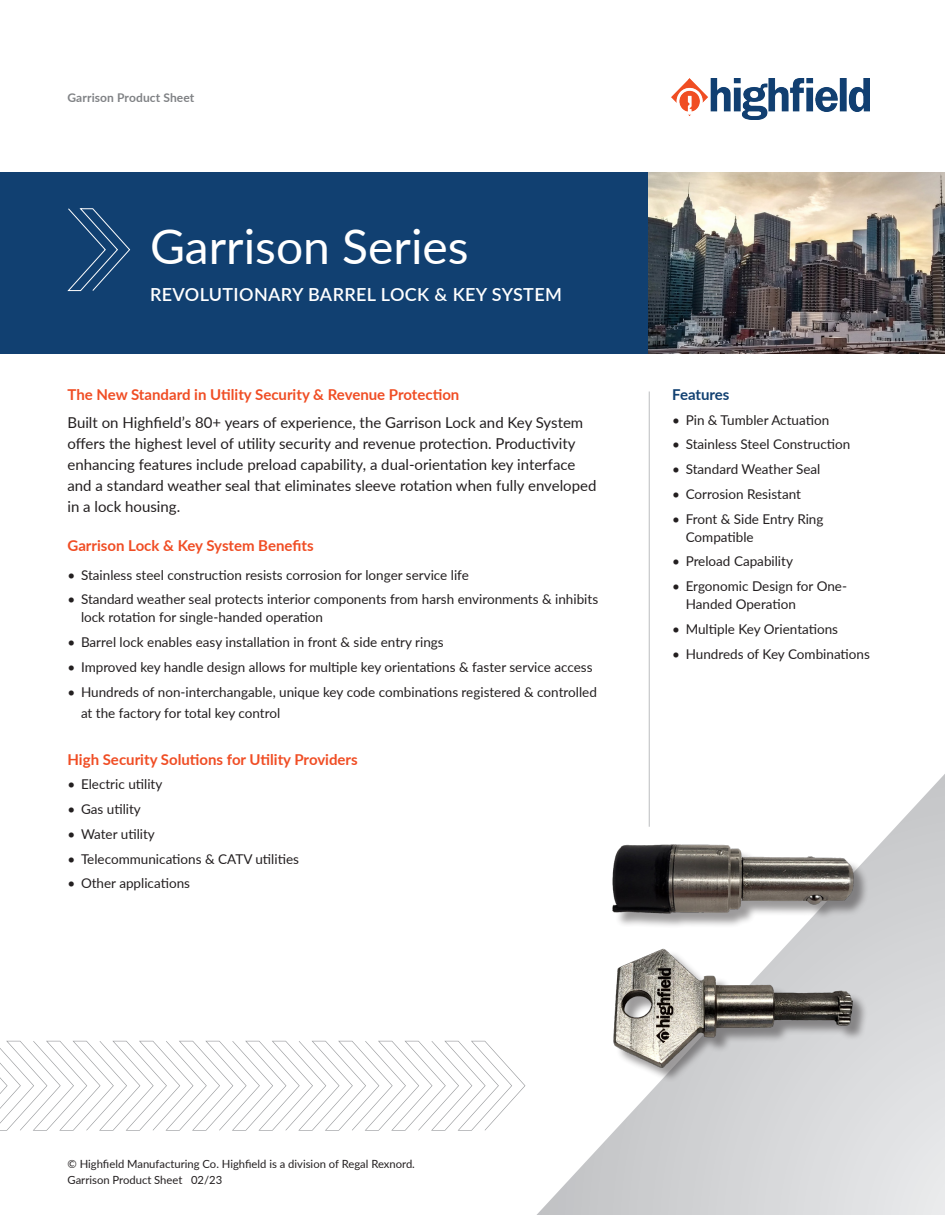
<style>
.page{position:relative;width:945px;height:1215px;background:#fff}
.page>*{position:absolute;margin:0;border:0;box-sizing:border-box;transform-origin:0 0}
.t1{font:48px "Lato";color:#fff}
.t2{font:600 18px "Lato";letter-spacing:.02em;color:#fff}
.t3{font:15px/21px "Lato";color:#231f20}
.t4{font:700 15px "Lato";color:#f04d24}
.t5{font:700 15px "Lato";color:#114071}
.t6{font:13.5px/18px "Lato";color:#231f20}
.t7{font:700 12px "Lato";letter-spacing:.01em;color:#808285}
.t8{font:11.25px/15.9px "Lato";color:#231f20}
</style>
<div class="page">
<div style="left:0;top:172px;width:650px;height:182px;background:#114071"></div>
<svg style="left:537px;top:773px;width:408px;height:442px"></svg>
<hr style="left:649px;top:392px;width:1px;height:435px;background:#bcbdc0">
<svg style="left:67px;top:208px;width:64px;height:84px"></svg>
<svg style="left:0;top:1041px;width:525px;height:90px"></svg>
<img style="left:671px;top:78px;width:199px;height:41px">
<div style="left:616px;top:951px;width:253px;height:131px;background:#231f20;opacity:.45"></div>
<img style="left:601px;top:943px;width:258px;height:132px">
<div style="left:615px;top:847px;width:254px;height:82px;background:#231f20;opacity:.45"></div>
<img style="left:601px;top:834px;width:258px;height:90px">
<img style="left:649px;top:172px;width:296px;height:182px">
<p class="t7" style="left:68px;top:89px;width:128px">Garrison Product Sheet</p>
<h1 class="t1" style="left:150px;top:213px;width:320px">Garrison Series</h1>
<h2 class="t2" style="left:150px;top:282px;width:413px">REVOLUTIONARY BARREL LOCK &amp; KEY SYSTEM</h2>
<p class="t4" style="left:68px;top:383px;width:393px">The New Standard in Utility Security &amp; Revenue Protection</p>
<p class="t3" style="left:68px;top:411px;width:530px">Built on Highfield’s 80+ years of experience, the Garrison Lock and Key System offers the highest level of utility security and revenue protection. Productivity enhancing features include preload capability, a dual-orientation key interface and a standard weather seal that eliminates sleeve rotation when fully enveloped in a lock housing.</p>
<p class="t4" style="left:68px;top:535px;width:248px">Garrison Lock &amp; Key System Benefits</p>
<p class="t6" style="left:68px;top:565px;width:403px">• Stainless steel construction resists corrosion for longer service life</p>
<p class="t6" style="left:81px;top:590px;width:519px;text-indent:-14px">• Standard weather seal protects interior components from harsh environments &amp; inhibits lock rotation for single-handed operation</p>
<p class="t6" style="left:68px;top:633px;width:378px">• Barrel lock enables easy installation in front &amp; side entry rings</p>
<p class="t6" style="left:68px;top:657px;width:527px">• Improved key handle design allows for multiple key orientations &amp; faster service access</p>
<p class="t6" style="left:81px;top:680px;width:517px;line-height:21.6px;text-indent:-14px">• Hundreds of non-interchangable, unique key code combinations registered &amp; controlled at the factory for total key control</p>
<p class="t4" style="left:68px;top:748px;width:292px">High Security Solutions for Utility Providers</p>
<p class="t6" style="left:68px;top:775px;width:96px">• Electric utility</p>
<p class="t6" style="left:68px;top:800px;width:75px">• Gas utility</p>
<p class="t6" style="left:68px;top:824px;width:89px">• Water utility</p>
<p class="t6" style="left:68px;top:849px;width:233px">• Telecommunications &amp; CATV utilities</p>
<p class="t6" style="left:68px;top:874px;width:124px">• Other applications</p>
<p class="t5" style="left:672px;top:383px;width:59px">Features</p>
<p class="t6" style="left:672px;top:410px;width:159px">• Pin &amp; Tumbler Actuation</p>
<p class="t6" style="left:672px;top:435px;width:180px">• Stainless Steel Construction</p>
<p class="t6" style="left:672px;top:460px;width:150px">• Standard Weather Seal</p>
<p class="t6" style="left:672px;top:484px;width:130px">• Corrosion Resistant</p>
<p class="t6" style="left:686px;top:509px;width:139px;text-indent:-14px">• Front &amp; Side Entry Ring<br>Compatible</p>
<p class="t6" style="left:672px;top:552px;width:122px">• Preload Capability</p>
<p class="t6" style="left:686px;top:577px;width:163px;text-indent:-14px">• Ergonomic Design for One-<br>Handed Operation</p>
<p class="t6" style="left:672px;top:619px;width:167px">• Multiple Key Orientations</p>
<p class="t6" style="left:672px;top:644px;width:199px">• Hundreds of Key Combinations</p>
<p class="t8" style="left:68px;top:1156px;width:349px">© Highfield Manufacturing Co. Highfield is a division of Regal Rexnord.<br>Garrison Product Sheet 02/23</p>
</div>
